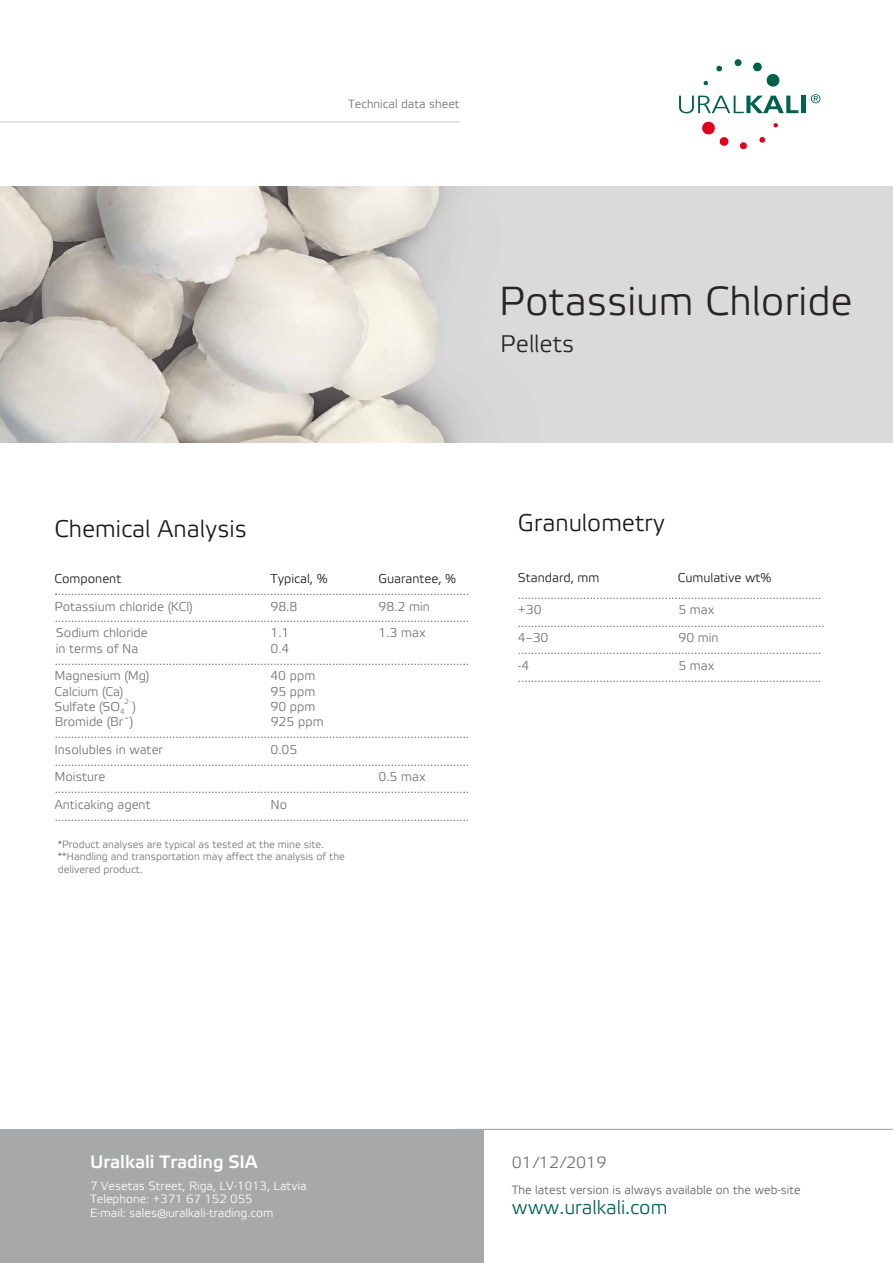
<style>
.page{position:relative;width:893px;height:1263px;background:#fff}
.page>*{position:absolute;margin:0;border:0;box-sizing:border-box;transform-origin:0 0}
.t1{font:40.5px "Elektra Light Pro";color:#282423}
.t2{font:24px "Elektra Light Pro";color:#1a171c}
.t3{font:24px "Elektra Light Pro";color:#282423}
.t4{font:19.5px "Elektra Light Pro";color:#00624d}
.t5{font:700 18px "Elektra Light Pro";color:#fff}
.t6{font:16.2px "Elektra Light Pro";color:#72706f}
.t7{font:12.75px/12.3px "Elektra Light Pro";color:#707172}
.t8{font:12.75px "Elektra Light Pro";color:#1a171c}
.t9{font:12px/13.6px "Elektra Light Pro";color:#fff}
.t10{font:12px "Elektra Light Pro";color:#615f5c}
.t11{font:12px "Elektra Light Pro";color:#707172}
.t12{font:10.5px/12.6px "Elektra Light Pro";color:#707172}
.t13{font:7.5px "Elektra Light Pro";color:#707172}
</style>
<div class="page">
<img style="left:0;top:187px;width:893px;height:255px">
<div style="left:0;top:1129px;width:484px;height:134px;background:#a7a8aa"></div>
<hr style="left:0;top:121px;width:460px;height:1px;background:#cecfd0">
<hr style="left:456px;top:1129px;width:437px;height:1px;background:#a7a8aa">
<svg style="left:702px;top:121px;width:27px;height:25px"></svg>
<div style="left:740px;top:142px;width:7px;height:7px;background:#e2001a;border-radius:50%"></div>
<svg style="left:759px;top:137px;width:6px;height:6px"></svg>
<svg style="left:773px;top:123px;width:5px;height:5px"></svg>
<svg style="left:753px;top:62px;width:27px;height:25px"></svg>
<div style="left:734px;top:59px;width:8px;height:7px;background:#00624d;border-radius:50%"></div>
<svg style="left:716px;top:65px;width:6px;height:7px"></svg>
<svg style="left:703px;top:81px;width:5px;height:5px"></svg>
<svg style="left:679px;top:96px;width:119px;height:17px"></svg>
<hr style="left:801px;top:96px;width:4px;height:17px;background:#00624d">
<svg style="left:811px;top:94px;width:9px;height:9px"></svg>
<p class="t11" style="left:348px;top:98px;width:113px">Technical data sheet</p>
<h1 class="t1" style="left:499px;top:279px;width:355px">Potassium Chloride</h1>
<h2 class="t3" style="left:500px;top:330px;width:75px">Pellets</h2>
<h2 class="t2" style="left:54px;top:516px;width:194px">Chemical Analysis</h2>
<p class="t8" style="left:54px;top:572px;width:68px">Component</p>
<p class="t8" style="left:270px;top:572px;width:59px">Typical, %</p>
<p class="t8" style="left:378px;top:572px;width:79px">Guarantee, %</p>
<p class="t7" style="left:54px;top:584px;width:416px;line-height:15.3px">...............................................................................................................................<br>Potassium chloride (KCl)</p>
<p class="t7" style="left:55px;top:601px;width:416px;line-height:11.4px;text-indent:324px">98.2 min ...............................................................................................................................</p>
<p class="t7" style="left:56px;top:627px;width:93px">Sodium chloride</p>
<p class="t7" style="left:270px;top:627px;width:21px">1.1</p>
<p class="t7" style="left:378px;top:627px;width:49px">1.3 max</p>
<p class="t7" style="left:56px;top:643px;width:84px">in terms of Na</p>
<p class="t7" style="left:270px;top:601px;width:29px">98.8</p>
<p class="t7" style="left:55px;top:643px;width:416px;text-indent:216px">0.4 ...............................................................................................................................</p>
<p class="t7" style="left:54px;top:670px;width:97px">Magnesium (Mg)</p>
<p class="t7" style="left:270px;top:670px;width:46px">40 ppm</p>
<p class="t7" style="left:54px;top:685px;width:70px">Calcium (Ca)</p>
<p class="t7" style="left:270px;top:685px;width:47px">95 ppm</p>
<p class="t7" style="left:54px;top:699px;width:80px;line-height:15.5px">Sulfate (SО<br>Bromide (Br¯)</p>
<p class="t13" style="left:124px;top:697px;width:8px">2-</p>
<p class="t7" style="left:133px;top:701px;width:5px">)</p>
<p class="t7" style="left:270px;top:699px;width:55px;line-height:15.5px">90 ppm<br>925 ppm</p>
<p class="t7" style="left:54px;top:727px;width:416px;line-height:15.3px">...............................................................................................................................<br>Insolubles in water</p>
<p class="t13" style="left:120px;top:707px;width:6px">4</p>
<p class="t7" style="left:55px;top:743px;width:416px;text-indent:216px">0.05 ...............................................................................................................................</p>
<p class="t7" style="left:54px;top:771px;width:53px">Moisture</p>
<p class="t7" style="left:55px;top:771px;width:416px;text-indent:324px">0.5 max ...............................................................................................................................</p>
<p class="t7" style="left:54px;top:799px;width:98px">Anticaking agent</p>
<p class="t7" style="left:55px;top:799px;width:416px;text-indent:216px">No ...............................................................................................................................</p>
<p class="t12" style="left:58px;top:838px;width:289px">*Product analyses are typical as tested at the mine site. **Handling and transportation may affect the analysis of the delivered product.</p>
<h2 class="t2" style="left:518px;top:510px;width:149px">Granulometry</h2>
<p class="t8" style="left:518px;top:570px;width:83px">Standard, mm</p>
<p class="t8" style="left:678px;top:570px;width:95px">Cumulative wt%</p>
<p class="t7" style="left:518px;top:587px;width:305px;line-height:15.3px">............................................................................................. +30</p>
<p class="t7" style="left:518px;top:604px;width:308px;text-indent:161px">5 max ..............................................................................................</p>
<p class="t7" style="left:518px;top:632px;width:32px">4–30</p>
<p class="t7" style="left:518px;top:632px;width:305px;text-indent:161px">90 min .............................................................................................</p>
<p class="t7" style="left:518px;top:659px;width:13px">-4</p>
<p class="t7" style="left:518px;top:659px;width:305px;text-indent:160px">5 max .............................................................................................</p>
<h3 class="t5" style="left:90px;top:1151px;width:169px">Uralkali Trading SIA</h3>
<p class="t9" style="left:90px;top:1179px;width:218px">7 Vesetas Street, Riga, LV-1013, Latvia<br>Telephone: +371 67 152 055<br>E-mail: sales@uralkali-trading.com</p>
<p class="t6" style="left:512px;top:1153px;width:96px">01/12/2019</p>
<p class="t10" style="left:512px;top:1183px;width:290px">The latest version is always available on the web-site</p>
<h3 class="t4" style="left:512px;top:1196px;width:157px">www.uralkali.com</h3>
</div>
